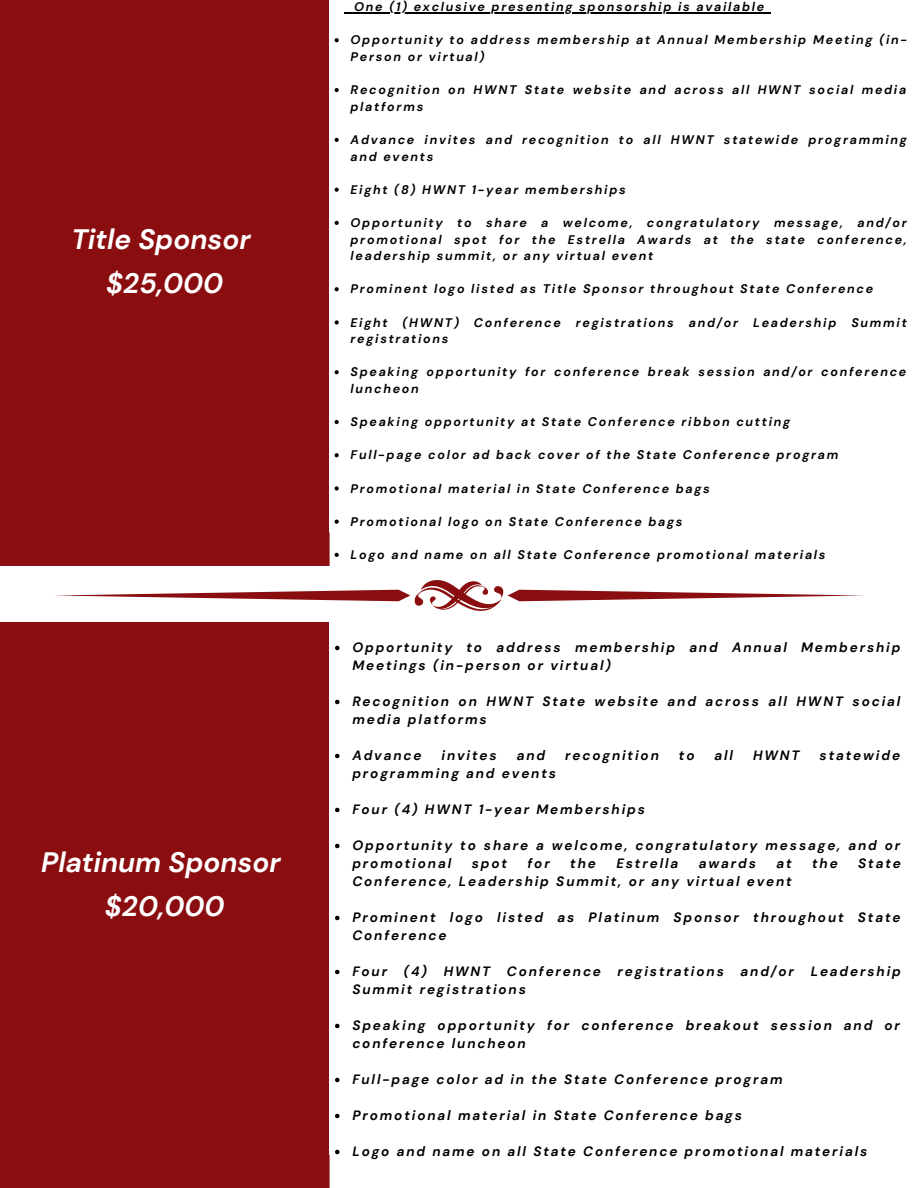
<style>
.page{position:relative;width:918px;height:1188px;background:#fff}
.page>*{position:absolute;margin:0;border:0;box-sizing:border-box;transform-origin:0 0}
.t1{font:italic 700 28.05px "DM Sans";color:#fff}
.t2{font:italic 700 13.5px/18px "DM Sans";letter-spacing:.14em;color:#000}
.t3{font:italic 700 12.45px/16.6px "DM Sans";letter-spacing:.14em;color:#000}
</style>
<div class="page">
<svg style="left:335px;top:38px;width:4px;height:4px"></svg>
<svg style="left:335px;top:88px;width:4px;height:4px"></svg>
<svg style="left:335px;top:138px;width:4px;height:4px"></svg>
<svg style="left:335px;top:188px;width:4px;height:4px"></svg>
<svg style="left:335px;top:221px;width:4px;height:4px"></svg>
<svg style="left:335px;top:287px;width:4px;height:4px"></svg>
<svg style="left:335px;top:320px;width:4px;height:5px"></svg>
<svg style="left:335px;top:370px;width:4px;height:4px"></svg>
<svg style="left:335px;top:420px;width:4px;height:4px"></svg>
<svg style="left:335px;top:453px;width:4px;height:4px"></svg>
<svg style="left:335px;top:486px;width:4px;height:5px"></svg>
<svg style="left:335px;top:520px;width:4px;height:4px"></svg>
<hr style="left:354px;top:12px;width:412px;height:1px;background:#000">
<div style="left:1px;top:0;width:328px;height:549px;background:#8a0e10"></div>
<div style="left:0;top:532px;width:339px;height:34px;background:#8a0e10"></div>
<svg style="left:54px;top:580px;width:810px;height:31px"></svg>
<div style="left:1px;top:622px;width:328px;height:549px;background:#8a0e10"></div>
<svg style="left:335px;top:646px;width:5px;height:4px"></svg>
<svg style="left:335px;top:700px;width:5px;height:4px"></svg>
<svg style="left:335px;top:754px;width:5px;height:4px"></svg>
<svg style="left:335px;top:808px;width:5px;height:4px"></svg>
<svg style="left:335px;top:844px;width:5px;height:4px"></svg>
<svg style="left:335px;top:916px;width:5px;height:4px"></svg>
<svg style="left:335px;top:970px;width:5px;height:4px"></svg>
<svg style="left:335px;top:1024px;width:5px;height:4px"></svg>
<svg style="left:335px;top:1078px;width:5px;height:4px"></svg>
<svg style="left:335px;top:1114px;width:5px;height:4px"></svg>
<svg style="left:0;top:1150px;width:340px;height:38px"></svg>
<p class="t1" style="left:71px;top:222px;width:181px">Title Sponsor</p>
<p class="t1" style="left:106px;top:265px;width:119px">$25,000</p>
<p class="t1" style="left:41px;top:844px;width:241px">Platinum Sponsor</p>
<p class="t1" style="left:105px;top:888px;width:121px">$20,000</p>
<p class="t3" style="left:354px;top:-1px;width:412px">One (1) exclusive presenting sponsorship is available</p>
<p class="t3" style="left:351px;top:32px;width:558px">Opportunity to address membership at Annual Membership Meeting (in-<br>Person or virtual)</p>
<p class="t3" style="left:351px;top:82px;width:557px">Recognition on HWNT State website and across all HWNT social media platforms</p>
<p class="t3" style="left:351px;top:131px;width:558px">Advance invites and recognition to all HWNT statewide programming and events</p>
<p class="t3" style="left:351px;top:181px;width:277px">Eight (8) HWNT 1-year memberships</p>
<p class="t3" style="left:351px;top:214px;width:558px;text-align:justify">Opportunity to share a welcome, congratulatory message, and/or promotional spot for the Estrella Awards at the state conference, leadership summit, or any virtual event</p>
<p class="t3" style="left:351px;top:281px;width:524px">Prominent logo listed as Title Sponsor throughout State Conference</p>
<p class="t3" style="left:351px;top:314px;width:558px">Eight (HWNT) Conference registrations and/or Leadership Summit registrations</p>
<p class="t3" style="left:351px;top:364px;width:557px">Speaking opportunity for conference break session and/or conference luncheon</p>
<p class="t3" style="left:351px;top:414px;width:441px">Speaking opportunity at State Conference ribbon cutting</p>
<p class="t3" style="left:351px;top:447px;width:489px">Full-page color ad back cover of the State Conference program</p>
<p class="t3" style="left:351px;top:480px;width:361px">Promotional material in State Conference bags</p>
<p class="t3" style="left:351px;top:513px;width:334px">Promotional logo on State Conference bags</p>
<p class="t3" style="left:351px;top:546px;width:477px">Logo and name on all State Conference promotional materials</p>
<p class="t2" style="left:352px;top:639px;width:550px">Opportunity to address membership and Annual Membership<br>Meetings (in-person or virtual)</p>
<p class="t2" style="left:352px;top:693px;width:550px">Recognition on HWNT State website and across all HWNT social media platforms</p>
<p class="t2" style="left:352px;top:747px;width:71px">Advance</p>
<p class="t2" style="left:441px;top:747px;width:57px">invites</p>
<p class="t2" style="left:517px;top:747px;width:30px">and</p>
<p class="t2" style="left:565px;top:747px;width:95px">recognition</p>
<p class="t2" style="left:679px;top:747px;width:17px">to</p>
<p class="t2" style="left:715px;top:747px;width:20px">all</p>
<p class="t2" style="left:753px;top:747px;width:48px">HWNT</p>
<p class="t2" style="left:820px;top:747px;width:82px">statewide</p>
<p class="t2" style="left:352px;top:765px;width:205px">programming and events</p>
<p class="t2" style="left:352px;top:801px;width:294px">Four (4) HWNT 1-year Memberships</p>
<p class="t2" style="left:352px;top:837px;width:549px">Opportunity to share a welcome, congratulatory message, and or promotional</p>
<p class="t2" style="left:472px;top:855px;width:37px">spot</p>
<p class="t2" style="left:528px;top:855px;width:24px">for</p>
<p class="t2" style="left:570px;top:855px;width:27px">the</p>
<p class="t2" style="left:616px;top:855px;width:63px">Estrella</p>
<p class="t2" style="left:699px;top:855px;width:59px">awards</p>
<p class="t2" style="left:776px;top:855px;width:17px">at</p>
<p class="t2" style="left:812px;top:855px;width:27px">the</p>
<p class="t2" style="left:858px;top:855px;width:44px">State</p>
<p class="t2" style="left:352px;top:873px;width:441px">Conference, Leadership Summit, or any virtual event</p>
<p class="t2" style="left:352px;top:909px;width:550px">Prominent logo listed as Platinum Sponsor throughout State<br>Conference</p>
<p class="t2" style="left:352px;top:963px;width:550px">Four (4) HWNT Conference registrations and/or Leadership<br>Summit registrations</p>
<p class="t2" style="left:352px;top:1017px;width:549px">Speaking opportunity for conference breakout session and or conference luncheon</p>
<p class="t2" style="left:352px;top:1071px;width:432px">Full-page color ad in the State Conference program</p>
<p class="t2" style="left:352px;top:1107px;width:391px">Promotional material in State Conference bags</p>
<p class="t2" style="left:352px;top:1143px;width:517px">Logo and name on all State Conference promotional materials</p>
</div>
